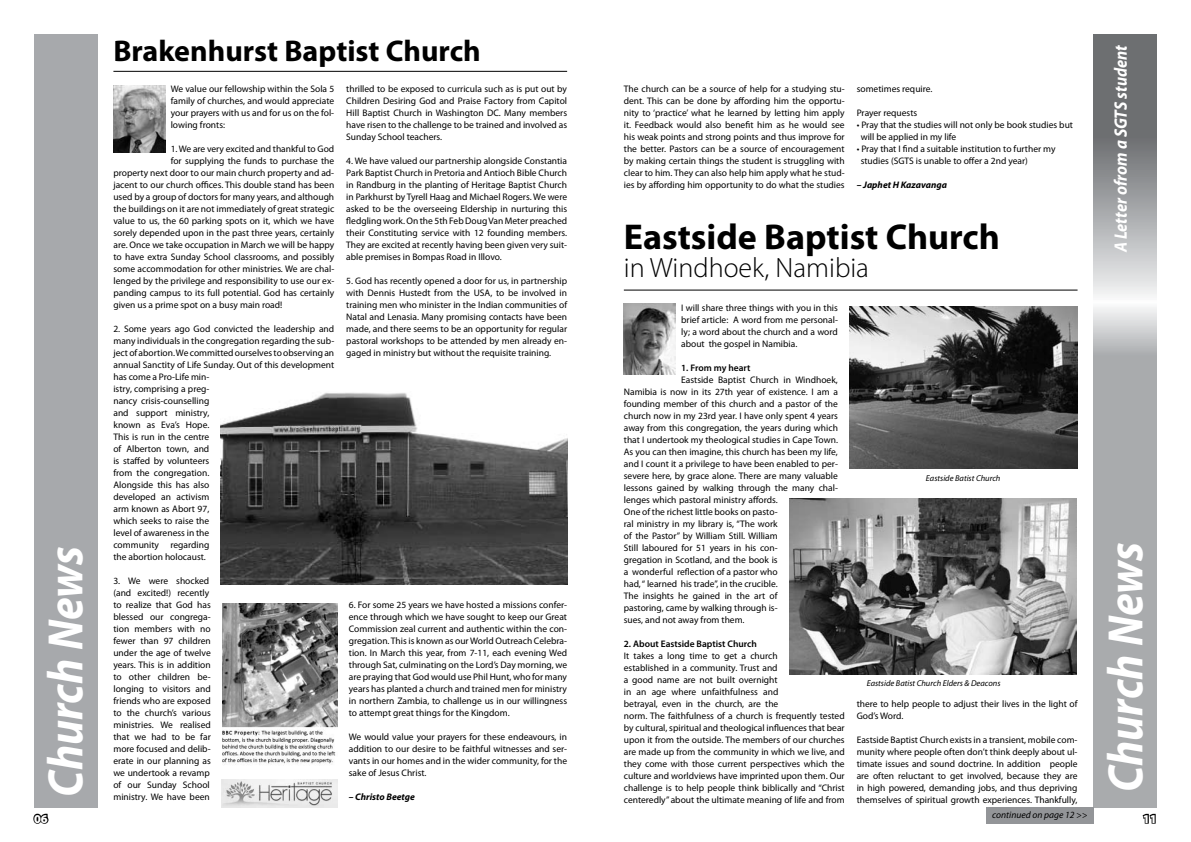
<style>
.page{position:relative;width:1191px;height:842px;background:#fff}
.page>*{position:absolute;margin:0;border:0;box-sizing:border-box;transform-origin:0 0}
.t1{font:italic 700 50px "Myriad Pro";letter-spacing:-.005em;color:#fff;scale:.9 1}
.t2{font:700 36px "Myriad Pro";color:#000}
.t3{font:700 30px "Myriad Pro";color:#000}
.t4{font:300 28px "Myriad Pro";color:#000}
.t5{font:italic 700 18px "Myriad Pro";color:#fff;scale:.9 1}
.t6{font:900 12px "Myriad Pro";color:#fff}
.t7{font:9.5px/12px "Myriad Pro";color:#000;text-align:justify}
.t8{font:600 9.5px "Myriad Pro";color:#000}
.t9{font:italic 700 9.5px "Myriad Pro";color:#000}
.t10{font:italic 9.5px "Myriad Pro";color:#000}
.t11{font:italic 8.5px "Myriad Pro";color:#000}
</style>
<div class="page">
<svg style="left:1142px;top:813px;width:14px;height:11px"></svg>
<svg style="left:33px;top:813px;width:16px;height:11px"></svg>
<hr style="left:113px;top:71px;width:454px;height:1px;background:#000">
<div style="left:34px;top:34px;width:64px;height:774px;background:#a7a9ac"></div>
<img style="left:221px;top:392px;width:346px;height:192px">
<img style="left:222px;top:604px;width:115px;height:161px">
<img style="left:221px;top:780px;width:116px;height:28px">
<svg style="left:1093px;top:34px;width:64px;height:774px;background:#a5a7a9"></svg>
<hr style="left:624px;top:290px;width:453px;height:1px;background:#000">
<div style="left:986px;top:808px;width:107px;height:16px;background:#939598"></div>
<img style="left:849px;top:306px;width:228px;height:163px">
<img style="left:789px;top:498px;width:287px;height:176px">
<img style="left:624px;top:304px;width:51px;height:70px">
<img style="left:113px;top:85px;width:52px;height:67px">
<h3 class="t3" style="left:113px;top:32px;width:369px">Brakenhurst Baptist Church</h3>
<h3 class="t5" style="left:1109px;top:252px;width:232px;rotate:-90deg">A Letter ofrom a SGTS student</h3>
<p class="t7" style="left:171px;top:83px;width:165px">We value our fellowship within the Sola 5 family of churches, and would appreciate your prayers with us and for us on the fol&shy;lowing fronts:</p>
<p class="t7" style="left:171px;top:143px;width:165px">1. We are very excited and thankful to God</p>
<p class="t7" style="left:171px;top:155px;width:165px">for supplying the funds to purchase the</p>
<p class="t7" style="left:113px;top:167px;width:222px">property next door to our main church property and ad-</p>
<p class="t7" style="left:113px;top:179px;width:222px">jacent to our church offices. This double stand has been</p>
<p class="t7" style="left:113px;top:191px;width:222px">used by a group of doctors for many years, and although</p>
<p class="t7" style="left:113px;top:203px;width:222px">the buildings on it are not immediately of great strategic</p>
<p class="t7" style="left:113px;top:215px;width:222px">value to us, the 60 parking spots on it, which we have</p>
<p class="t7" style="left:113px;top:227px;width:222px">sorely depended upon in the past three years, certainly</p>
<p class="t7" style="left:113px;top:239px;width:222px">are. Once we take occupation in March we will be happy</p>
<p class="t7" style="left:113px;top:251px;width:222px">to have extra Sunday School classrooms, and possibly</p>
<p class="t7" style="left:113px;top:263px;width:222px">some accommodation for other ministries. We are chal-</p>
<p class="t7" style="left:113px;top:275px;width:222px">lenged by the privilege and responsibility to use our ex-</p>
<p class="t7" style="left:113px;top:287px;width:222px">panding campus to its full potential. God has certainly</p>
<p class="t7" style="left:113px;top:299px;width:170px">given us a prime spot on a busy main road!</p>
<p class="t7" style="left:113px;top:323px;width:222px;text-align:left">2. Some years ago God convicted the leadership and many individuals in the congregation regarding the sub&shy;ject of abortion. We committed ourselves to observing an annual Sanctity of Life Sunday. Out of this development has come a Pro-Life min-<br>istry, comprising a preg-<br>nancy crisis-counselling<br>and support ministry,<br>known as Eva’s Hope.<br>This is run in the centre<br>of Alberton town, and<br>is staffed by volunteers<br>from the congregation.<br>Alongside this has also<br>developed an activism<br>arm known as Abort 97,<br>which seeks to raise the<br>level of awareness in the<br>community regarding<br>the abortion holocaust.</p>
<p class="t7" style="left:113px;top:575px;width:99px;text-align:left">3. We were shocked (and excited!) recently to realize that God has blessed our congrega&shy;tion members with no fewer than 97 children under the age of twelve years. This is in addition to other children be&shy;longing to visitors and friends who are exposed to the church’s various ministries. We realised that we had to be far more focused and delib&shy;erate in our planning as we undertook a revamp of our Sunday School ministry. We have been</p>
<p class="t7" style="left:624px;top:83px;width:222px">The church can be a source of help for a studying stu&shy;dent. This can be done by affording him the opportu&shy;nity to ‘practice’ what he learned by letting him apply it. Feedback would also benefit him as he would see his weak points and strong points and thus improve for the better. Pastors can be a source of encouragement by making certain things the student is struggling with clear to him. They can also help him apply what he stud&shy;ies by affording him opportunity to do what the studies</p>
<p class="t7" style="left:856px;top:83px;width:77px">sometimes require.</p>
<p class="t7" style="left:346px;top:83px;width:222px">thrilled to be exposed to curricula such as is put out by Children Desiring God and Praise Factory from Capitol Hill Baptist Church in Washington DC. Many members have risen to the challenge to be trained and involved as Sunday School teachers.</p>
<p class="t7" style="left:346px;top:155px;width:222px">4. We have valued our partnership alongside Constantia Park Baptist Church in Pretoria and Antioch Bible Church in Randburg in the planting of Heritage Baptist Church in Parkhurst by Tyrell Haag and Michael Rogers. We were asked to be the overseeing Eldership in nurturing this fledgling work. On the 5th Feb Doug Van Meter preached their Constituting service with 12 founding members.<br>They are excited at recently having been given very suit&shy;able premises in Bompas Road in Illovo.</p>
<p class="t7" style="left:346px;top:275px;width:222px">5. God has recently opened a door for us, in partnership with Dennis Hustedt from the USA, to be involved in training men who minister in the Indian communities of Natal and Lenasia. Many promising contacts have been made, and there seems to be an opportunity for regular pastoral workshops to be attended by men already en&shy;gaged in ministry but without the requisite training.</p>
<p class="t7" style="left:856px;top:107px;width:62px">Prayer requests</p>
<p class="t7" style="left:860px;top:119px;width:214px;text-indent:-4px">• Pray that the studies will not only be book studies but will be applied in my life</p>
<p class="t7" style="left:860px;top:143px;width:196px;text-indent:-4px">• Pray that I find a suitable institution to further my studies (SGTS is unable to offer a 2nd year)</p>
<p class="t9" style="left:856px;top:179px;width:92px">– Japhet H Kazavanga</p>
<h2 class="t2" style="left:624px;top:213px;width:377px">Eastside Baptist Church</h2>
<h3 class="t4" style="left:624px;top:252px;width:247px">in Windhoek, Namibia</h3>
<p class="t7" style="left:681px;top:302px;width:158px">I will share three things with you in this brief article: A word from me personal&shy;ly; a word about the church and a word about the gospel in Namibia.</p>
<p class="t8" style="left:681px;top:362px;width:71px">1. From my heart</p>
<p class="t7" style="left:624px;top:374px;width:216px;text-align:left;text-indent:57px">Eastside Baptist Church in Windhoek, Namibia is now in its 27th year of existence. I am a founding member of this church and a pastor of the church now in my 23rd year. I have only spent 4 years away from this congregation, the years during which that I undertook my theological studies in Cape Town.<br>As you can then imagine, this church has been my life, and I count it a privilege to have been enabled to per&shy;severe here, by grace alone. There are many valuable lessons gained by walking through the many chal&shy;lenges which pastoral ministry affords.<br>One of the richest little books on pasto-<br>ral ministry in my library is, “The work<br>of the Pastor” by William Still. William<br>Still laboured for 51 years in his con-<br>gregation in Scotland, and the book is<br>a wonderful reflection of a pastor who<br>had, “ learned his trade”, in the crucible.<br>The insights he gained in the art of<br>pastoring, came by walking through is-<br>sues, and not away from them.</p>
<p class="t8" style="left:624px;top:638px;width:135px">2. About Eastside Baptist Church</p>
<p class="t7" style="left:624px;top:650px;width:222px;text-align:left">It takes a long time to get a church<br>established in a community. Trust and<br>a good name are not built overnight<br>in an age where unfaithfulness and<br>betrayal, even in the church, are the<br>norm. The faithfulness of a church is frequently tested by cultural, spiritual and theological influences that bear upon it from the outside. The members of our churches are made up from the community in which we live, and they come with those current perspectives which the culture and worldviews have imprinted upon them. Our challenge is to help people think biblically and “Christ centeredly” about the ultimate meaning of life and from</p>
<p class="t11" style="left:926px;top:473px;width:76px">Eastside Batist Church</p>
<h1 class="t1" style="left:1093px;top:792px;width:279px;rotate:-90deg">Church News</h1>
<h1 class="t1" style="left:33px;top:797px;width:279px;rotate:-90deg">Church News</h1>
<p class="t7" style="left:349px;top:599px;width:220px">6. For some 25 years we have hosted a missions confer&shy;ence through which we have sought to keep our Great Commission zeal current and authentic within the con&shy;gregation. This is known as our World Outreach Celebra&shy;tion. In March this year, from 7-11, each evening Wed through Sat, culminating on the Lord’s Day morning, we are praying that God would use Phil Hunt, who for many years has planted a church and trained men for ministry in northern Zambia, to challenge us in our willingness to attempt great things for the Kingdom.</p>
<p class="t7" style="left:349px;top:731px;width:220px">We would value your prayers for these endeavours, in addition to our desire to be faithful witnesses and ser&shy;vants in our homes and in the wider community, for the sake of Jesus Christ.</p>
<p class="t9" style="left:349px;top:791px;width:68px">– Christo Beetge</p>
<p class="t11" style="left:866px;top:678px;width:135px">Eastside Batist Church Elders &amp; Deacons</p>
<p class="t7" style="left:856px;top:698px;width:222px">there to help people to adjust their lives in the light of<br>God’s Word.</p>
<p class="t7" style="left:856px;top:734px;width:222px">Eastside Baptist Church exists in a transient, mobile com&shy;munity where people often don’t think deeply about ul&shy;timate issues and sound doctrine. In addition people are often reluctant to get involved, because they are in high powered, demanding jobs, and thus depriving themselves of spiritual growth experiences. Thankfully,</p>
<p class="t10" style="left:992px;top:809px;width:97px">continued on page 12 &gt;&gt;</p>
<p class="t6" style="left:34px;top:812px;width:15px">06</p>
<p class="t6" style="left:1142px;top:812px;width:15px">11</p>
</div>
